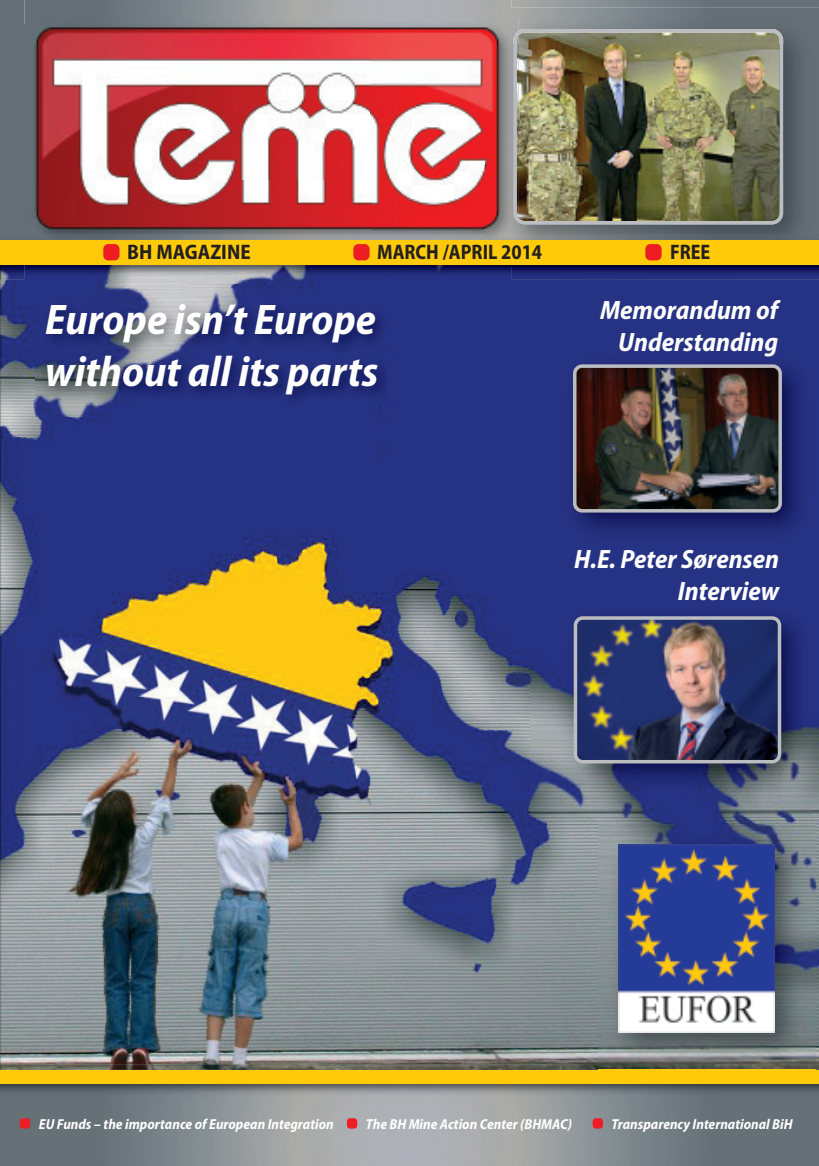
<style>
.page{position:relative;width:819px;height:1166px;background:#fff}
.page>*{position:absolute;margin:0;border:0;box-sizing:border-box;transform-origin:0 0}
.t1{font:italic 700 semi-condensed 43.05px/51.6px "Myriad Pro";color:#fff}
.t2{font:italic 700 semi-condensed 26.6px/32px "Myriad Pro";color:#fff;text-align:right}
.t3{font:700 semi-condensed 21px "Myriad Pro";color:#231f20;scale:.94 1}
.t4{font:700 semi-condensed 21px "Myriad Pro";color:#231f20}
.t5{font:italic 700 semi-condensed 14.53px "Myriad Pro";color:#fff}
</style>
<div class="page">
<img style="left:0;top:280px;width:819px;height:784px">
<svg style="left:0;top:0;width:819px;height:235px;background:#6a757b"></svg>
<img style="left:511px;top:7px;width:308px;height:228px">
<img style="left:518px;top:29px;width:265px;height:195px">
<img style="left:27px;top:18px;width:491px;height:217px">
<img style="left:513px;top:31px;width:5px;height:192px">
<img style="left:24px;top:280px;width:487px;height:4px">
<img style="left:24px;top:0;width:487px;height:25px">
<img style="left:24px;top:24px;width:3px;height:211px">
<img style="left:485px;top:7px;width:26px;height:11px">
<svg style="left:0;top:1098px;width:819px;height:68px;background:#878e92"></svg>
<img style="left:0;top:1064px;width:819px;height:34px">
<div style="left:0;top:1070px;width:819px;height:13px;background:#feca0a"></div>
<img style="left:530px;top:340px;width:289px;height:239px">
<img style="left:574px;top:366px;width:206px;height:145px">
<div style="left:573px;top:364px;width:208px;height:148px;border:3px solid #bcbdc0;border-radius:7px"></div>
<img style="left:530px;top:591px;width:289px;height:225px">
<img style="left:575px;top:620px;width:204px;height:142px">
<div style="left:573px;top:616px;width:208px;height:147px;border:3px solid #bcbdc0;border-radius:7px"></div>
<div style="left:20px;top:1118px;width:10px;height:10px;background:#ee1d23;border-radius:3px"></div>
<div style="left:347px;top:1118px;width:10px;height:10px;background:#ee1d23;border-radius:3px"></div>
<div style="left:592px;top:1118px;width:11px;height:10px;background:#ee1d23;border-radius:3px"></div>
<img style="left:598px;top:824px;width:217px;height:246px">
<img style="left:618px;top:844px;width:156px;height:189px">
<img style="left:0;top:265px;width:819px;height:15px">
<img style="left:0;top:235px;width:24px;height:5px">
<img style="left:511px;top:265px;width:308px;height:1px">
<img style="left:518px;top:235px;width:301px;height:5px">
<svg style="left:24px;top:235px;width:3px;height:5px"></svg>
<img style="left:485px;top:265px;width:26px;height:1px">
<svg style="left:485px;top:235px;width:33px;height:5px"></svg>
<img style="left:27px;top:235px;width:458px;height:5px">
<div style="left:0;top:240px;width:819px;height:25px;background:#feca0a"></div>
<div style="left:353px;top:244px;width:16px;height:16px;background:#ee1d23;border-radius:5px"></div>
<div style="left:103px;top:244px;width:16px;height:16px;background:#ee1d23;border-radius:5px"></div>
<div style="left:645px;top:244px;width:16px;height:16px;background:#ee1d23;border-radius:5px"></div>
<img style="left:35px;top:288px;width:368px;height:129px">
<h3 class="t4" style="left:127px;top:239px;width:125px">BH MAGAZINE</h3>
<h3 class="t3" style="left:377px;top:239px;width:177px">MARCH /APRIL 2014</h3>
<h3 class="t3" style="left:670px;top:239px;width:44px">FREE</h3>
<h1 class="t1" style="left:45px;top:293px;width:334px">Europe isn’t Europe without all its parts</h1>
<h2 class="t2" style="left:600px;top:293px;width:179px">Memorandum of<br>Understanding</h2>
<h2 class="t2" style="left:574px;top:542px;width:206px">H.E. Peter Sørensen<br>Interview</h2>
<p class="t5" style="left:39px;top:1115px;width:296px">EU Funds – the importance of European Integration</p>
<p class="t5" style="left:366px;top:1115px;width:208px">The BH Mine Action Center (BHMAC)</p>
<p class="t5" style="left:611px;top:1115px;width:182px">Transparency International BiH</p>
</div>
